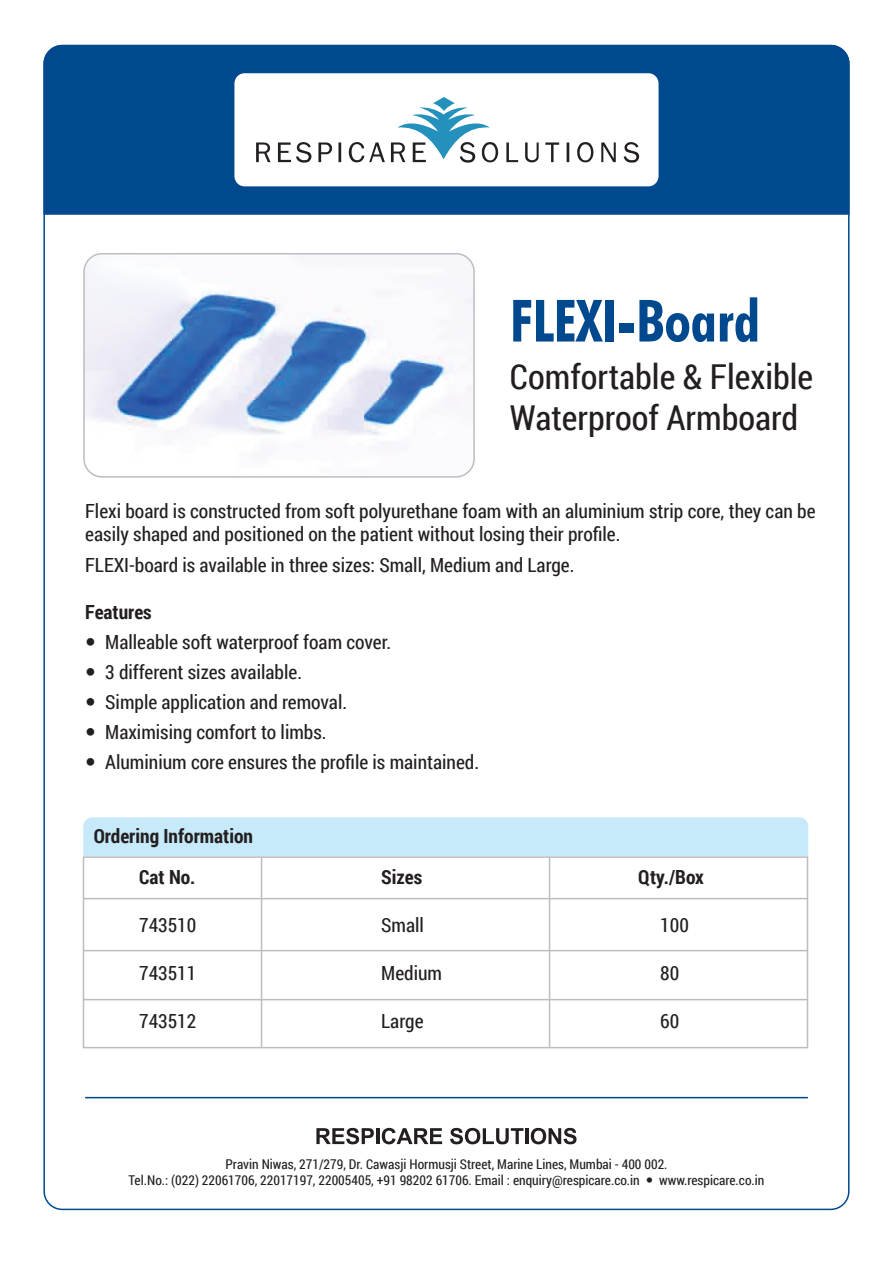
<style>
.page{position:relative;width:893px;height:1263px;background:#fff}
.page>*{position:absolute;margin:0;border:0;box-sizing:border-box;transform-origin:0 0}
.t1{font:700 condensed 58.35px "Futura BT";color:#01498e}
.t2{font:34.35px/41.2px "Roboto Condensed";color:#231f20}
.t3{font:19.5px/30px "Roboto Condensed";color:#231f20}
.t4{font:700 19.5px "Roboto Condensed";color:#231f20}
.t5{font:13.5px/16.2px "Roboto Condensed";color:#231f20}
</style>
<div class="page">
<div style="left:43px;top:44px;width:807px;height:171px;background:#01498e"></div>
<img style="left:86px;top:256px;width:386px;height:219px">
<div style="left:83px;top:253px;width:392px;height:225px;border:2px solid #bcbdc0;border-radius:18px"></div>
<div style="left:82px;top:817px;width:727px;height:40px;background:#c6eafa"></div>
<div style="left:83px;top:856px;width:725px;height:192px;background:#fff;border:2px solid #bcbdc0"></div>
<hr style="left:83px;top:898px;width:725px;height:1px;background:#bcbdc0">
<hr style="left:83px;top:950px;width:725px;height:1px;background:#bcbdc0">
<hr style="left:83px;top:999px;width:725px;height:1px;background:#bcbdc0">
<hr style="left:261px;top:857px;width:1px;height:190px;background:#bcbdc0">
<hr style="left:549px;top:857px;width:1px;height:190px;background:#bcbdc0">
<hr style="left:85px;top:1097px;width:723px;height:1px;background:#01498e">
<svg style="left:316px;top:1128px;width:58px;height:16px"></svg>
<hr style="left:376px;top:1128px;width:3px;height:16px;background:#231f20">
<svg style="left:382px;top:1128px;width:60px;height:16px"></svg>
<svg style="left:450px;top:1128px;width:73px;height:16px"></svg>
<hr style="left:525px;top:1128px;width:3px;height:16px;background:#231f20">
<svg style="left:531px;top:1128px;width:45px;height:16px"></svg>
<div style="left:234px;top:73px;width:424px;height:113px;background:#fff;border-radius:10px"></div>
<svg style="left:256px;top:97px;width:383px;height:66px"></svg>
<h1 class="t1" style="left:510px;top:285px;width:252px">FLEXI-Board</h1>
<h2 class="t2" style="left:510px;top:354px;width:305px">Comfortable &amp; Flexible<br>Waterproof Armboard</h2>
<p class="t3" style="left:85px;top:499px;width:732px;line-height:23.4px">Flexi board is constructed from soft polyurethane foam with an aluminium strip core, they can be easily shaped and positioned on the patient without losing their profile.</p>
<p class="t3" style="left:85px;top:550px;width:491px">FLEXI-board is available in three sizes: Small, Medium and Large.</p>
<p class="t4" style="left:85px;top:598px;width:68px">Features</p>
<p class="t3" style="left:105px;top:626px;width:375px">Malleable soft waterproof foam cover.<br>3 different sizes available.<br>Simple application and removal.<br>Maximising comfort to limbs.<br>Aluminium core ensures the profile is maintained.</p>
<p class="t4" style="left:94px;top:822px;width:161px">Ordering Information</p>
<p class="t4" style="left:139px;top:863px;width:58px">Cat No.</p>
<p class="t4" style="left:381px;top:863px;width:42px">Sizes</p>
<p class="t4" style="left:638px;top:863px;width:67px">Qty./Box</p>
<p class="t3" style="left:139px;top:909px;width:59px">743510</p>
<p class="t3" style="left:381px;top:909px;width:44px">Small</p>
<p class="t3" style="left:660px;top:909px;width:30px">100</p>
<p class="t3" style="left:139px;top:957px;width:59px">743511</p>
<p class="t3" style="left:381px;top:957px;width:62px">Medium</p>
<p class="t3" style="left:660px;top:957px;width:21px">80</p>
<p class="t3" style="left:139px;top:1005px;width:59px">743512</p>
<p class="t3" style="left:381px;top:1005px;width:44px">Large</p>
<p class="t3" style="left:660px;top:1005px;width:21px">60</p>
<p class="t5" style="left:129px;top:1155px;width:540px;text-indent:97px">Pravin Niwas, 271/279, Dr. Cawasji Hormusji Street, Marine Lines, Mumbai - 400 002.<br>Tel.No.: (022) 22061706, 22017197, 22005405, +91 98202 61706. Email : enquiry@respicare.co.in</p>
<p class="t5" style="left:659px;top:1172px;width:107px">www.respicare.co.in</p>
</div>
